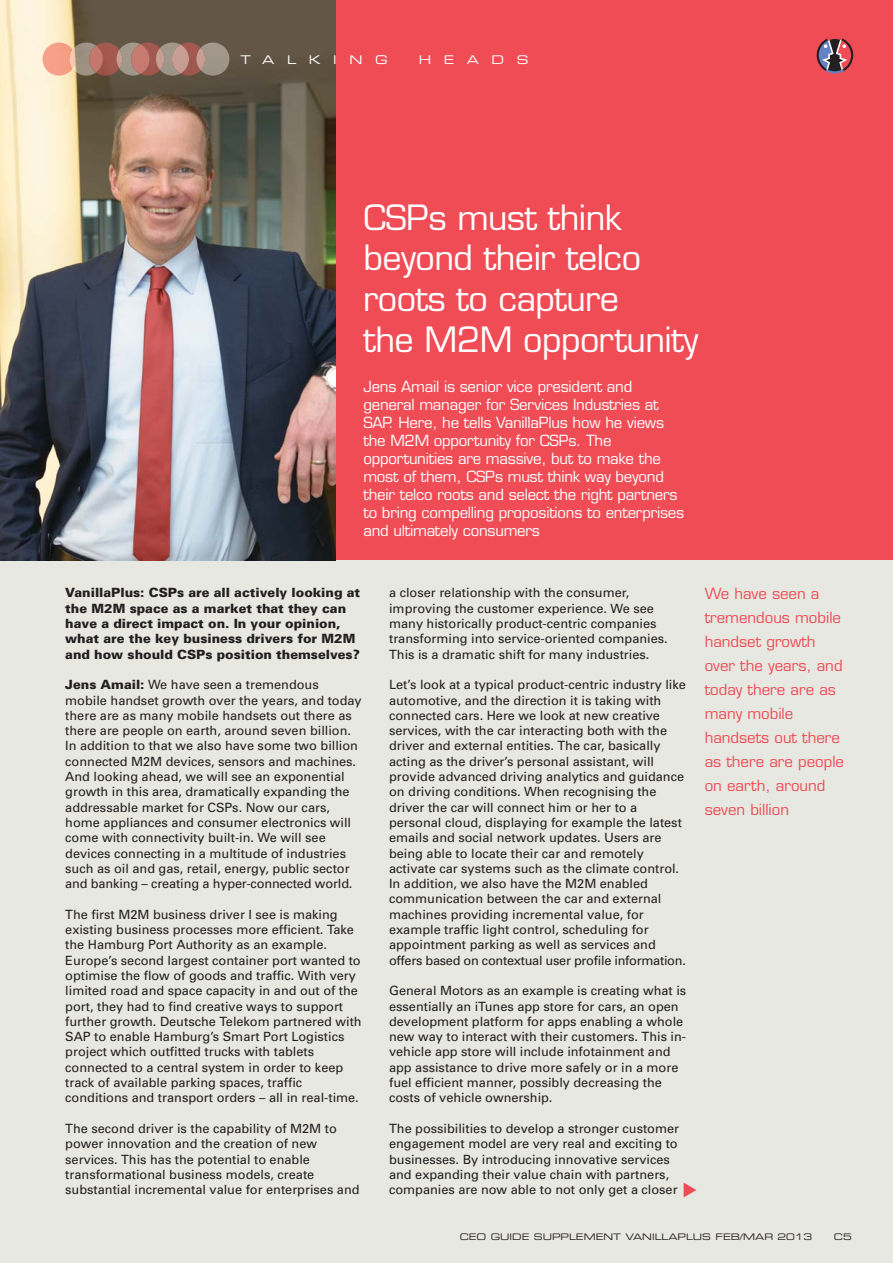
<style>
.page{position:relative;width:893px;height:1263px;background:#fff}
.page>*{position:absolute;margin:0;border:0;box-sizing:border-box;transform-origin:0 0}
.t1{font:34.05px/40.8px "Eurostile";letter-spacing:-.015em;color:#fff}
.t2{font:15px/18px "Eurostile";letter-spacing:-.015em;color:#fff}
.t3{font:15px/24px "Eurostile";color:#f04c56}
.t4{font:12.75px/15.3px "Univers";color:#231f20}
.t5{font:900 12.75px/15.3px "Univers";color:#231f20}
.t6{font:12px "Eurostile Extended Two";letter-spacing:1.05em;color:#fff}
.t7{font:9px "Eurostile Extended Two";color:#231f20}
.s1{font-weight:900}
</style>
<div class="page">
<div style="left:0;top:0;width:892px;height:1263px;background:#e8e8e2"></div>
<img style="left:0;top:0;width:336px;height:560px">
<div style="left:336px;top:0;width:556px;height:560px;background:#f04c56"></div>
<img style="left:43px;top:43px;width:186px;height:33px">
<img style="left:70px;top:50px;width:6px;height:18px;border-radius:50%">
<img style="left:89px;top:46px;width:14px;height:26px">
<img style="left:116px;top:50px;width:6px;height:18px;border-radius:50%">
<img style="left:131px;top:44px;width:19px;height:30px">
<img style="left:156px;top:48px;width:8px;height:22px;border-radius:50%">
<img style="left:172px;top:45px;width:17px;height:29px">
<img style="left:196px;top:48px;width:9px;height:22px;border-radius:50%">
<svg style="left:817px;top:38px;width:37px;height:36px"></svg>
<p class="t6" style="left:240px;top:56px;width:149px">TALKING</p>
<p class="t6" style="left:419px;top:56px;width:111px">HEADS</p>
<h1 class="t1" style="left:363px;top:200px;width:336px">CSPs must think beyond their telco roots to capture<br>the M2M opportunity</h1>
<p class="t2" style="left:363px;top:379px;width:322px">Jens Amail is senior vice president and general manager for Services Industries at SAP. Here, he tells VanillaPlus how he views the M2M opportunity for CSPs. The opportunities are massive, but to make the most of them, CSPs must think way beyond their telco roots and select the right partners to bring compelling propositions to enterprises and ultimately consumers</p>
<p class="t5" style="left:65px;top:586px;width:296px">VanillaPlus: CSPs are all actively looking at the M2M space as a market that they can have a direct impact on. In your opinion, what are the key business drivers for M2M and how should CSPs position themselves?</p>
<p class="t4" style="left:65px;top:678px;width:298px"><span class="s1">Jens Amail:</span> We have seen a tremendous mobile handset growth over the years, and today there are as many mobile handsets out there as there are people on earth, around seven billion.<br>In addition to that we also have some two billion connected M2M devices, sensors and machines.<br>And looking ahead, we will see an exponential growth in this area, dramatically expanding the addressable market for CSPs. Now our cars, home appliances and consumer electronics will come with connectivity built-in. We will see devices connecting in a multitude of industries such as oil and gas, retail, energy, public sector and banking – creating a hyper-connected world.</p>
<p class="t4" style="left:65px;top:908px;width:298px">The first M2M business driver I see is making existing business processes more efficient. Take the Hamburg Port Authority as an example.<br>Europe’s second largest container port wanted to optimise the flow of goods and traffic. With very limited road and space capacity in and out of the port, they had to find creative ways to support further growth. Deutsche Telekom partnered with SAP to enable Hamburg’s Smart Port Logistics project which outfitted trucks with tablets connected to a central system in order to keep track of available parking spaces, traffic conditions and transport orders – all in real-time.</p>
<p class="t4" style="left:65px;top:1122px;width:296px">The second driver is the capability of M2M to power innovation and the creation of new services. This has the potential to enable transformational business models, create substantial incremental value for enterprises and</p>
<p class="t4" style="left:389px;top:587px;width:280px">a closer relationship with the consumer, improving the customer experience. We see many historically product-centric companies transforming into service-oriented companies.<br>This is a dramatic shift for many industries.</p>
<p class="t4" style="left:389px;top:678px;width:298px">Let’s look at a typical product-centric industry like automotive, and the direction it is taking with connected cars. Here we look at new creative services, with the car interacting both with the driver and external entities. The car, basically acting as the driver’s personal assistant, will provide advanced driving analytics and guidance on driving conditions. When recognising the driver the car will connect him or her to a personal cloud, displaying for example the latest emails and social network updates. Users are being able to locate their car and remotely activate car systems such as the climate control.<br>In addition, we also have the M2M enabled communication between the car and external machines providing incremental value, for example traffic light control, scheduling for appointment parking as well as services and offers based on contextual user profile information.</p>
<p class="t4" style="left:389px;top:984px;width:299px">General Motors as an example is creating what is essentially an iTunes app store for cars, an open development platform for apps enabling a whole new way to interact with their customers. This in&shy;vehicle app store will include infotainment and app assistance to drive more safely or in a more fuel efficient manner, possibly decreasing the costs of vehicle ownership.</p>
<p class="t4" style="left:389px;top:1122px;width:291px">The possibilities to develop a stronger customer engagement model are very real and exciting to businesses. By introducing innovative services and expanding their value chain with partners, companies are now able to not only get a closer</p>
<p class="t3" style="left:705px;top:583px;width:141px">We have seen a tremendous mobile handset growth over the years, and today there are as many mobile handsets out there as there are people on earth, around seven billion</p>
<p class="t7" style="left:460px;top:1233px;width:354px">CEO GUIDE SUPPLEMENT VANILLAPLUS FEB/MAR 2013</p>
<p class="t7" style="left:834px;top:1233px;width:19px">C5</p>
</div>
